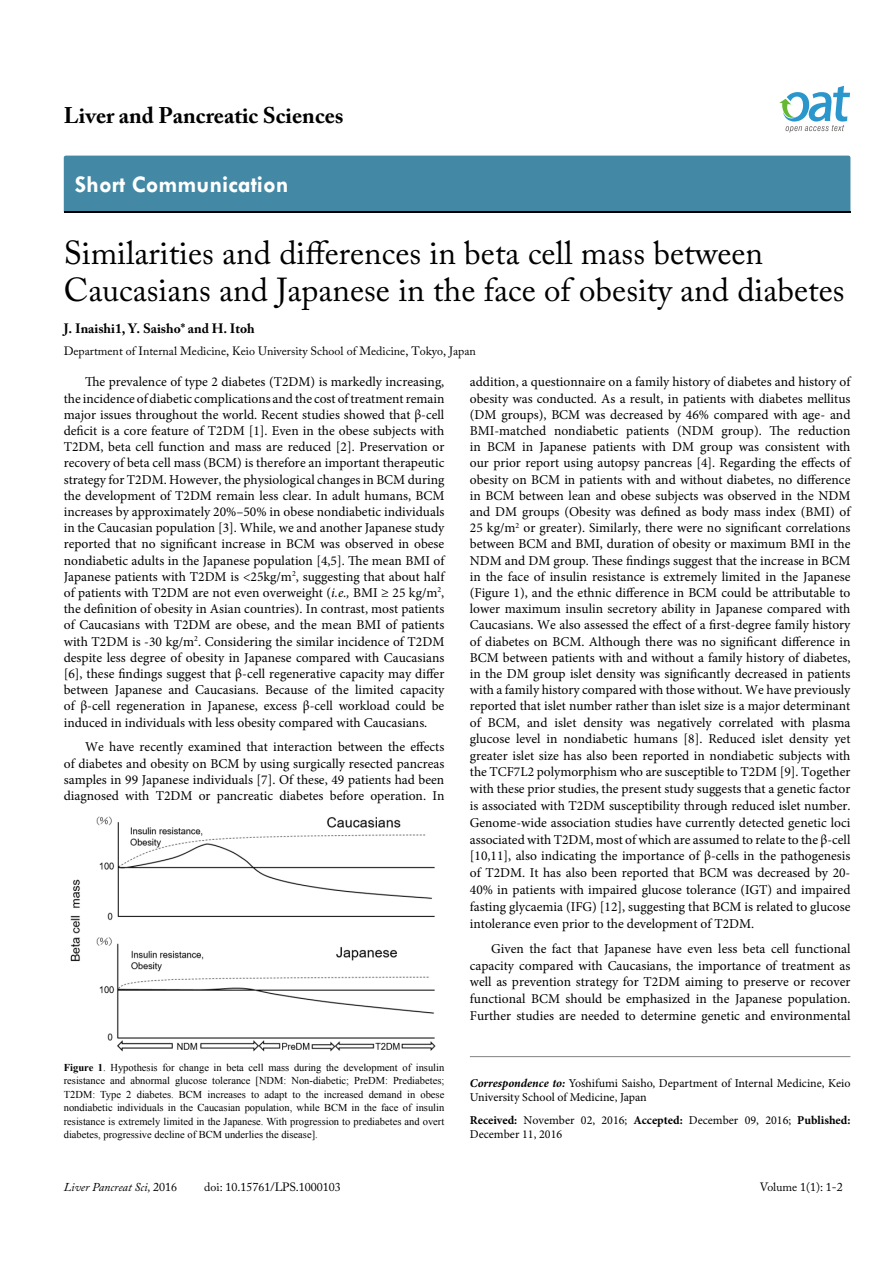
<style>
.page{position:relative;width:893px;height:1263px;background:#fff}
.page>*{position:absolute;margin:0;border:0;box-sizing:border-box;transform-origin:0 0}
.t1{font:33px/37.5px "Adobe Caslon Pro";color:#000}
.t2{font:700 24px "Tw Cen";color:#fff}
.t3{font:700 22.5px "Adobe Caslon Pro";color:#000}
.t4{font:13.5px/16.4px "Minion Pro";color:#000;text-align:justify}
.t5{font:700 13.5px "Adobe Caslon Pro";color:#000}
.t6{font:12px/14.4px "Minion Pro";color:#000}
.t7{font:12px "Adobe Caslon Pro";color:#000}
.t8{font:italic 12px "Adobe Caslon Pro";color:#000}
.t9{font:10.5px/13.5px "Times New Roman";color:#000;text-align:justify}
.s1{font-style:italic}
.s2{font-weight:700}
.s3{font-weight:700;font-style:italic}
.s4{font-style:normal}
</style>
<div class="page">
<div style="left:64px;top:156px;width:786px;height:56px;background:#4389a5"></div>
<svg style="left:779px;top:86px;width:71px;height:47px"></svg>
<hr style="left:470px;top:1056px;width:380px;height:1px;background:#808285">
<img style="left:70px;top:816px;width:366px;height:236px">
<h3 class="t3" style="left:64px;top:102px;width:281px">Liver and Pancreatic Sciences</h3>
<h2 class="t2" style="left:75px;top:170px;width:215px">Short Communication</h2>
<h1 class="t1" style="left:64px;top:233px;width:782px">Similarities and differences in beta cell mass between<br>Caucasians and Japanese in the face of obesity and diabetes</h1>
<p class="t5" style="left:64px;top:320px;width:192px">J. Inaishi1, Y. Saisho* and H. Itoh</p>
<p class="t7" style="left:64px;top:344px;width:414px">Department of Internal Medicine, Keio University School of Medicine, Tokyo, Japan</p>
<p class="t4" style="left:64px;top:374px;width:382px;text-indent:21px">The prevalence of type 2 diabetes (T2DM) is markedly increasing, the incidence of diabetic complications and the cost of treatment remain major issues throughout the world. Recent studies showed that β-cell deficit is a core feature of T2DM [1]. Even in the obese subjects with T2DM, beta cell function and mass are reduced [2]. Preservation or recovery of beta cell mass (BCM) is therefore an important therapeutic strategy for T2DM. However, the physiological changes in BCM during the development of T2DM remain less clear. In adult humans, BCM increases by approximately 20%–50% in obese nondiabetic individuals in the Caucasian population [3]. While, we and another Japanese study reported that no significant increase in BCM was observed in obese nondiabetic adults in the Japanese population [4,5]. The mean BMI of Japanese patients with T2DM is &lt;25kg/m<sup>2</sup>, suggesting that about half of patients with T2DM are not even overweight (<span class="s1">i.e.,</span> BMI ≥ 25 kg/m<sup>2</sup>, the definition of obesity in Asian countries). In contrast, most patients of Caucasians with T2DM are obese, and the mean BMI of patients with T2DM is -30 kg/m<sup>2</sup>. Considering the similar incidence of T2DM despite less degree of obesity in Japanese compared with Caucasians [6], these findings suggest that β-cell regenerative capacity may differ between Japanese and Caucasians. Because of the limited capacity of β-cell regeneration in Japanese, excess β-cell workload could be induced in individuals with less obesity compared with Caucasians.</p>
<p class="t4" style="left:64px;top:739px;width:382px;text-indent:21px">We have recently examined that interaction between the effects of diabetes and obesity on BCM by using surgically resected pancreas samples in 99 Japanese individuals [7]. Of these, 49 patients had been diagnosed with T2DM or pancreatic diabetes before operation. In</p>
<p class="t9" style="left:64px;top:1060px;width:382px"><span class="s2">Figure 1</span>. Hypothesis for change in beta cell mass during the development of insulin resistance and abnormal glucose tolerance [NDM: Non-diabetic; PreDM: Prediabetes; T2DM: Type 2 diabetes. BCM increases to adapt to the increased demand in obese nondiabetic individuals in the Caucasian population, while BCM in the face of insulin resistance is extremely limited in the Japanese. With progression to prediabetes and overt diabetes, progressive decline of BCM underlies the disease].</p>
<p class="t4" style="left:470px;top:374px;width:382px">addition, a questionnaire on a family history of diabetes and history of obesity was conducted. As a result, in patients with diabetes mellitus (DM groups), BCM was decreased by 46% compared with age- and BMI-matched nondiabetic patients (NDM group). The reduction in BCM in Japanese patients with DM group was consistent with our prior report using autopsy pancreas [4]. Regarding the effects of obesity on BCM in patients with and without diabetes, no difference in BCM between lean and obese subjects was observed in the NDM and DM groups (Obesity was defined as body mass index (BMI) of 25 kg/m<sup>2</sup> or greater). Similarly, there were no significant correlations between BCM and BMI, duration of obesity or maximum BMI in the NDM and DM group. These findings suggest that the increase in BCM in the face of insulin resistance is extremely limited in the Japanese (Figure 1), and the ethnic difference in BCM could be attributable to lower maximum insulin secretory ability in Japanese compared with Caucasians. We also assessed the effect of a first-degree family history of diabetes on BCM. Although there was no significant difference in BCM between patients with and without a family history of diabetes, in the DM group islet density was significantly decreased in patients with a family history compared with those without. We have previously reported that islet number rather than islet size is a major determinant of BCM, and islet density was negatively correlated with plasma glucose level in nondiabetic humans [8]. Reduced islet density yet greater islet size has also been reported in nondiabetic subjects with the TCF7L2 polymorphism who are susceptible to T2DM [9]. Together with these prior studies, the present study suggests that a genetic factor is associated with T2DM susceptibility through reduced islet number.<br>Genome-wide association studies have currently detected genetic loci associated with T2DM, most of which are assumed to relate to the β-cell [10,11], also indicating the importance of β-cells in the pathogenesis of T2DM. It has also been reported that BCM was decreased by 20- 40% in patients with impaired glucose tolerance (IGT) and impaired fasting glycaemia (IFG) [12], suggesting that BCM is related to glucose intolerance even prior to the development of T2DM.</p>
<p class="t4" style="left:470px;top:940px;width:382px;line-height:16.8px;text-indent:21px">Given the fact that Japanese have even less beta cell functional capacity compared with Caucasians, the importance of treatment as well as prevention strategy for T2DM aiming to preserve or recover functional BCM should be emphasized in the Japanese population.<br>Further studies are needed to determine genetic and environmental</p>
<p class="t6" style="left:470px;top:1076px;width:382px"><span class="s3">Correspondence to:</span> Yoshifumi Saisho, Department of Internal Medicine, Keio<br>University School of Medicine, Japan</p>
<p class="t6" style="left:470px;top:1113px;width:382px"><span class="s2">Received:</span> November 02, 2016; <span class="s2">Accepted:</span> December 09, 2016; <span class="s2">Published:<br></span>December 11, 2016</p>
<p class="t8" style="left:64px;top:1180px;width:115px">Liver Pancreat Sci, <span class="s4">2016</span></p>
<p class="t7" style="left:204px;top:1180px;width:138px">doi: 10.15761/LPS.1000103</p>
<p class="t7" style="left:760px;top:1180px;width:84px">Volume 1(1): 1-2</p>
</div>
